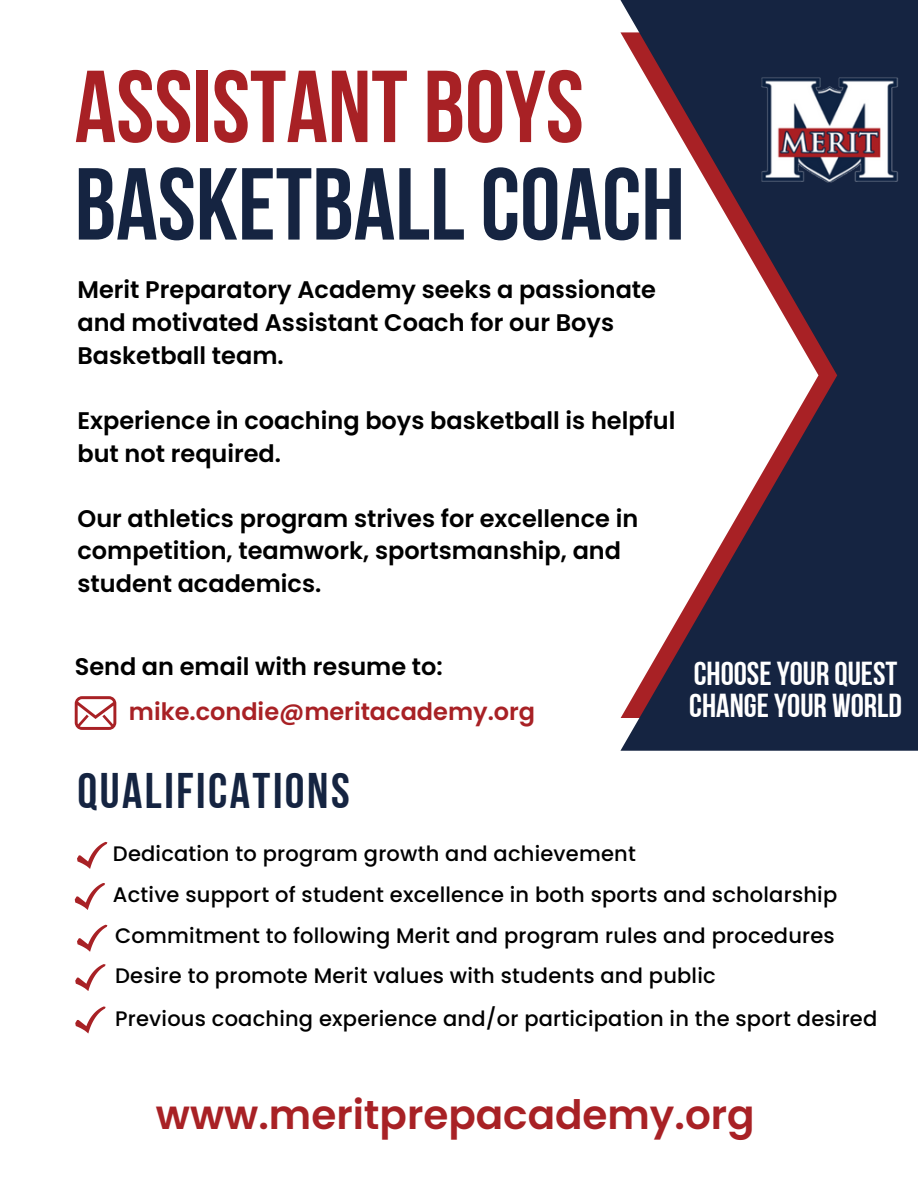
<style>
.page{position:relative;width:918px;height:1188px;background:#fff}
.page>*{position:absolute;margin:0;border:0;box-sizing:border-box;transform-origin:0 0}
.t1{font:102px "Bebas Neue Cyrillic";color:#152441}
.t2{font:700 102px "Bebas Neue";color:#a82125}
.t3{font:49.95px "Bebas Neue Cyrillic";letter-spacing:.05em;color:#152441}
.t4{font:600 40.5px "Poppins";color:#a82125}
.t5{font:33.15px "Bebas Neue Cyrillic";color:#fff}
.t6{font:600 24px/32.7px "Poppins";color:#000}
.t7{font:600 24px "Poppins";color:#a82125}
.t8{font:500 21px "Poppins";letter-spacing:.01em;color:#000}
</style>
<div class="page">
<svg style="left:620px;top:0;width:298px;height:751px;fill:#152441"></svg>
<svg style="left:77px;top:925px;width:30px;height:27px"></svg>
<svg style="left:75px;top:696px;width:41px;height:34px"></svg>
<img style="left:749px;top:65px;width:168px;height:124px">
<svg style="left:77px;top:842px;width:30px;height:27px"></svg>
<svg style="left:75px;top:964px;width:31px;height:27px"></svg>
<svg style="left:75px;top:1006px;width:31px;height:27px"></svg>
<svg style="left:75px;top:883px;width:30px;height:27px"></svg>
<p class="t2" style="left:75px;top:66px;width:511px">ASSISTANT BOYS</p>
<p class="t1" style="left:75px;top:163px;width:612px">BASKETBALLCOACH</p>
<p class="t6" style="left:78px;top:274px;width:580px">Merit Preparatory Academy seeks a passionate and motivated Assistant Coach for our Boys<br>Basketball team.</p>
<p class="t6" style="left:78px;top:404px;width:599px">Experience in coaching boys basketball is helpful but not required.</p>
<p class="t6" style="left:78px;top:502px;width:562px">Our athletics program strives for excellence in competition, teamwork, sportsmanship, and student academics.</p>
<p class="t6" style="left:75px;top:650px;width:370px">Send an email with resume to:</p>
<p class="t7" style="left:129px;top:695px;width:408px">mike.condie@meritacademy.org</p>
<p class="t3" style="left:78px;top:771px;width:274px">QUALIFICATIONS</p>
<p class="t8" style="left:113px;top:839px;width:524px">Dedication to program growth and achievement</p>
<p class="t5" style="left:694px;top:660px;width:205px">CHOOSEYOUR QUEST</p>
<p class="t5" style="left:689px;top:692px;width:214px">CHANGEYOUR WORLD</p>
<p class="t8" style="left:113px;top:880px;width:726px">Active support of student excellence in both sports and scholarship</p>
<p class="t8" style="left:115px;top:921px;width:721px">Commitment to following Merit and program rules and procedures</p>
<p class="t8" style="left:115px;top:961px;width:602px">Desire to promote Merit values with students and public</p>
<p class="t8" style="left:115px;top:1004px;width:764px">Previous coaching experience and/or participation in the sport desired</p>
<p class="t4" style="left:156px;top:1086px;width:600px">www.meritprepacademy.org</p>
</div>
